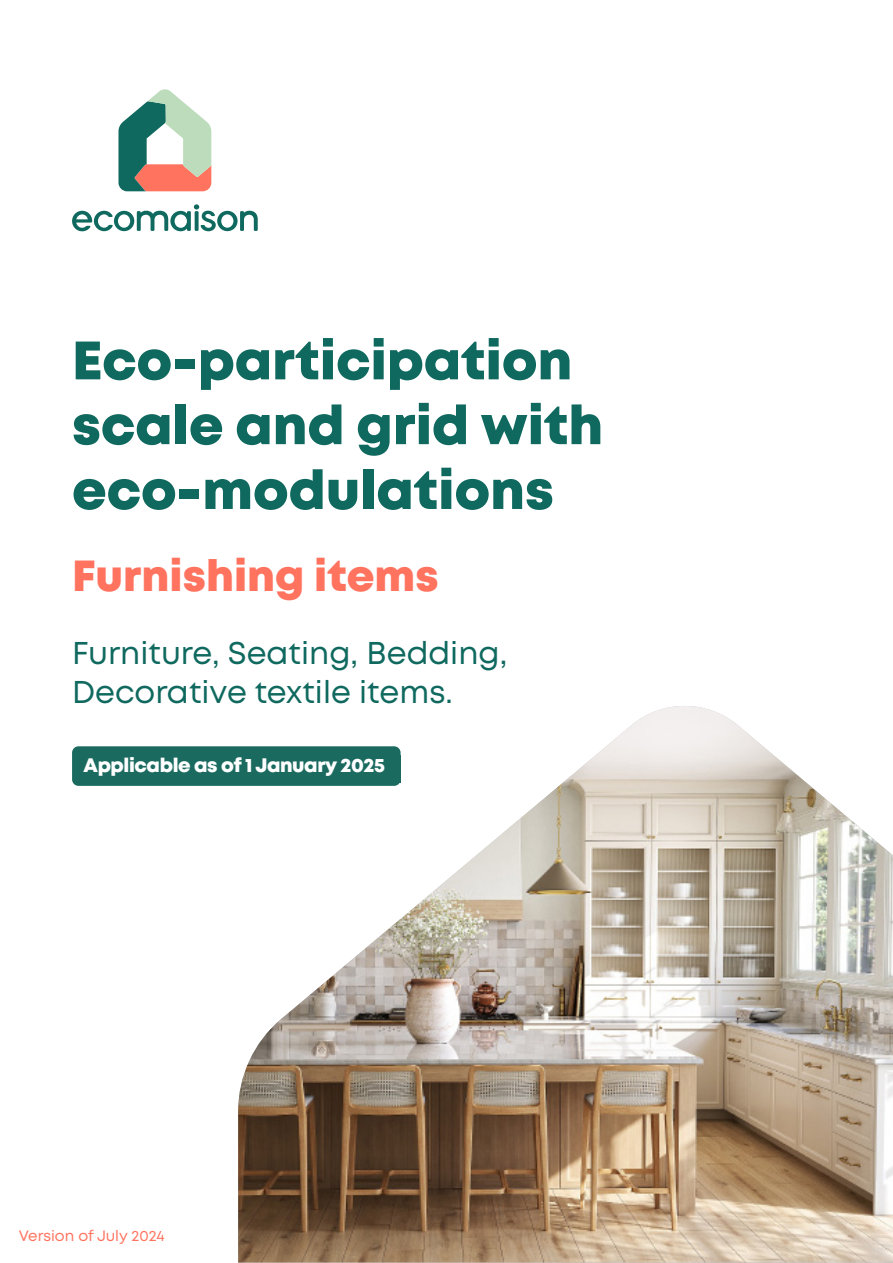
<style>
.page{position:relative;width:893px;height:1263px;background:#fff}
.page>*{position:absolute;margin:0;border:0;box-sizing:border-box;transform-origin:0 0}
.t1{font:800 54px/64.8px "Mont";color:#0f695f}
.t2{font:800 43.5px "Mont";color:#ff735f}
.t3{font:31.5px/39px "Mont";color:#0f695f}
.t4{font:800 19.5px "Mont";letter-spacing:-.02em;color:#fff}
.t5{font:15px "Mont";color:#ff735f}
</style>
<div class="page">
<div style="left:72px;top:746px;width:329px;height:40px;background:#1a6a5f;border-radius:6px"></div>
<svg style="left:72px;top:204px;width:186px;height:27px"></svg>
<svg style="left:118px;top:89px;width:93px;height:102px"></svg>
<img style="left:238px;top:706px;width:655px;height:556px">
<h1 class="t1" style="left:72px;top:329px;width:533px">Eco-participation scale and grid with eco-modulations</h1>
<h2 class="t2" style="left:72px;top:547px;width:368px">Furnishing items</h2>
<p class="t3" style="left:72px;top:633px;width:437px">Furniture, Seating, Bedding,<br>Decorative textile items.</p>
<p class="t4" style="left:84px;top:752px;width:303px">Applicable as of 1 January 2025</p>
<p class="t5" style="left:19px;top:1226px;width:147px">Version of July 2024</p>
</div>
